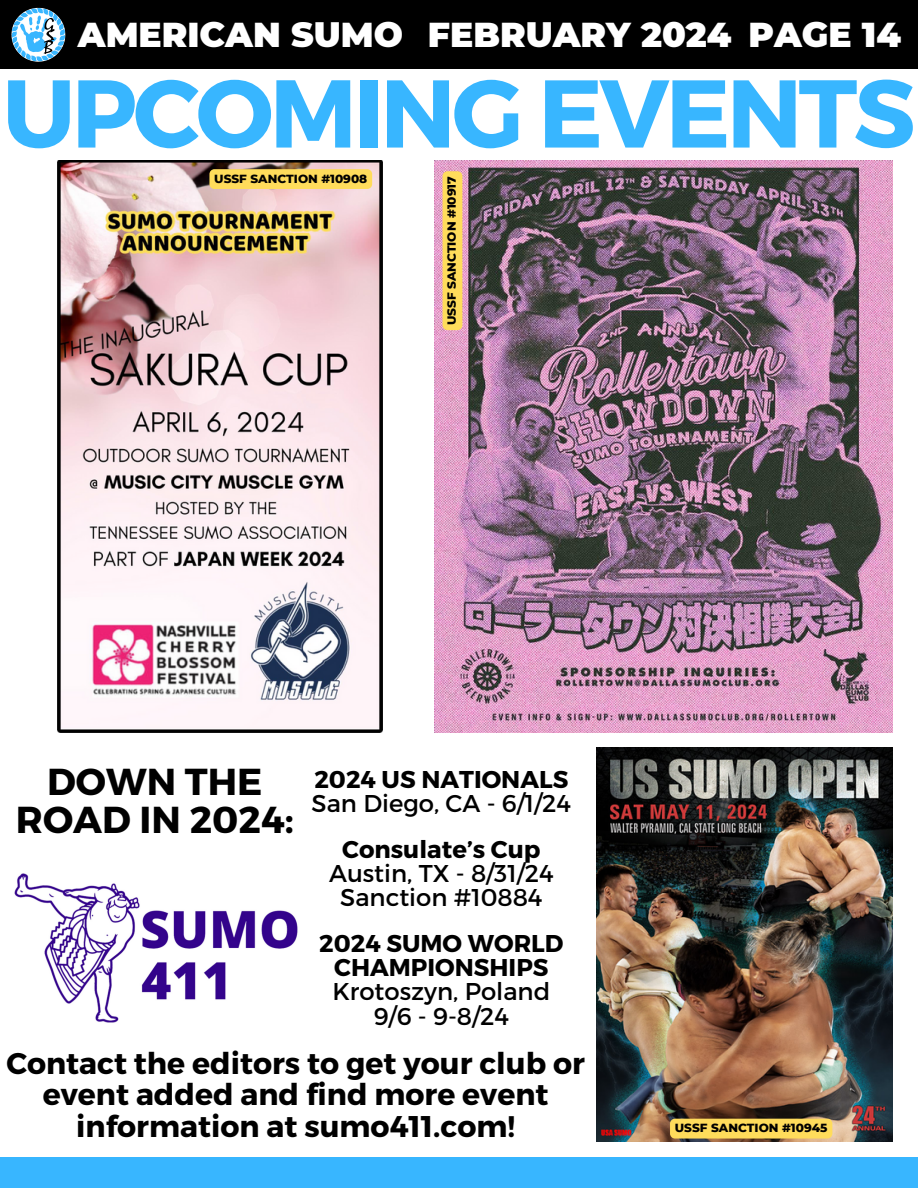
<style>
.page{position:relative;width:918px;height:1188px;background:#fff}
.page>*{position:absolute;margin:0;border:0;box-sizing:border-box;transform-origin:0 0}
.t1{font:700 96px "Montserrat";letter-spacing:-.04em;color:#38b6ff}
.t2{font:700 37.5px/38.2px "Montserrat";color:#000;text-align:center}
.t3{font:900 34.5px "Montserrat";color:#fff}
.t4{font:700 30px/31.5px "Montserrat";color:#000;text-align:center}
.t5{font:24.3px/24.3px "Montserrat";color:#000;text-align:center}
.t6{font:700 24.3px/24.3px "Montserrat";color:#000;text-align:center}
.t7{font:800 12px "Montserrat";color:#000}
.s1{font-weight:700}
.s2{font-weight:400}
</style>
<div class="page">
<div style="left:0;top:1157px;width:918px;height:31px;background:#38b6ff"></div>
<img style="left:14px;top:873px;width:284px;height:150px">
<img style="left:58px;top:160px;width:325px;height:573px">
<div style="left:0;top:0;width:918px;height:69px;background:#000"></div>
<img style="left:11px;top:8px;width:54px;height:54px">
<div style="left:209px;top:169px;width:163px;height:20px;background:#ffdc5b;border-radius:5px"></div>
<img style="left:596px;top:748px;width:296px;height:394px">
<div style="left:670px;top:1119px;width:162px;height:20px;background:#ffdc5b;border-radius:5px"></div>
<img style="left:435px;top:160px;width:458px;height:573px">
<div style="left:443px;top:171px;width:19px;height:159px;background:#ffdc5b;border-radius:5px"></div>
<p class="t3" style="left:78px;top:14px;width:327px">AMERICAN SUMO</p>
<h1 class="t3" style="left:428px;top:14px;width:305px">FEBRUARY 2024</h1>
<p class="t3" style="left:748px;top:14px;width:154px">PAGE 14</p>
<p class="t1" style="left:3px;top:51px;width:914px">UPCOMING EVENTS</p>
<p class="t7" style="left:214px;top:171px;width:155px">USSF SANCTION #10908</p>
<h3 class="t7" style="left:444px;top:325px;width:151px;rotate:-90deg">USSF SANCTION #10917</h3>
<p class="t2" style="left:16px;top:761px;width:279px">DOWN THE<br>ROAD IN 2024:</p>
<h4 class="t5" style="left:312px;top:766px;width:261px;text-align:left"><span class="s1">2024 US NATIONALS<br></span>San Diego, CA - 6/1/24</h4>
<p class="t5" style="left:329px;top:836px;width:226px"><span class="s1">Consulate’s Cup<br></span>Austin, TX - 8/31/24<br>Sanction #10884</p>
<h2 class="t6" style="left:319px;top:930px;width:246px">2024 SUMO WORLD<br>CHAMPIONSHIPS<br><span class="s2">Krotoszyn, Poland<br>9/6 - 9-8/24</span></h2>
<p class="t4" style="left:6px;top:1046px;width:580px">Contact the editors to get your club or event added and find more event information at sumo411.com!</p>
<p class="t7" style="left:675px;top:1120px;width:154px">USSF SANCTION #10945</p>
</div>
